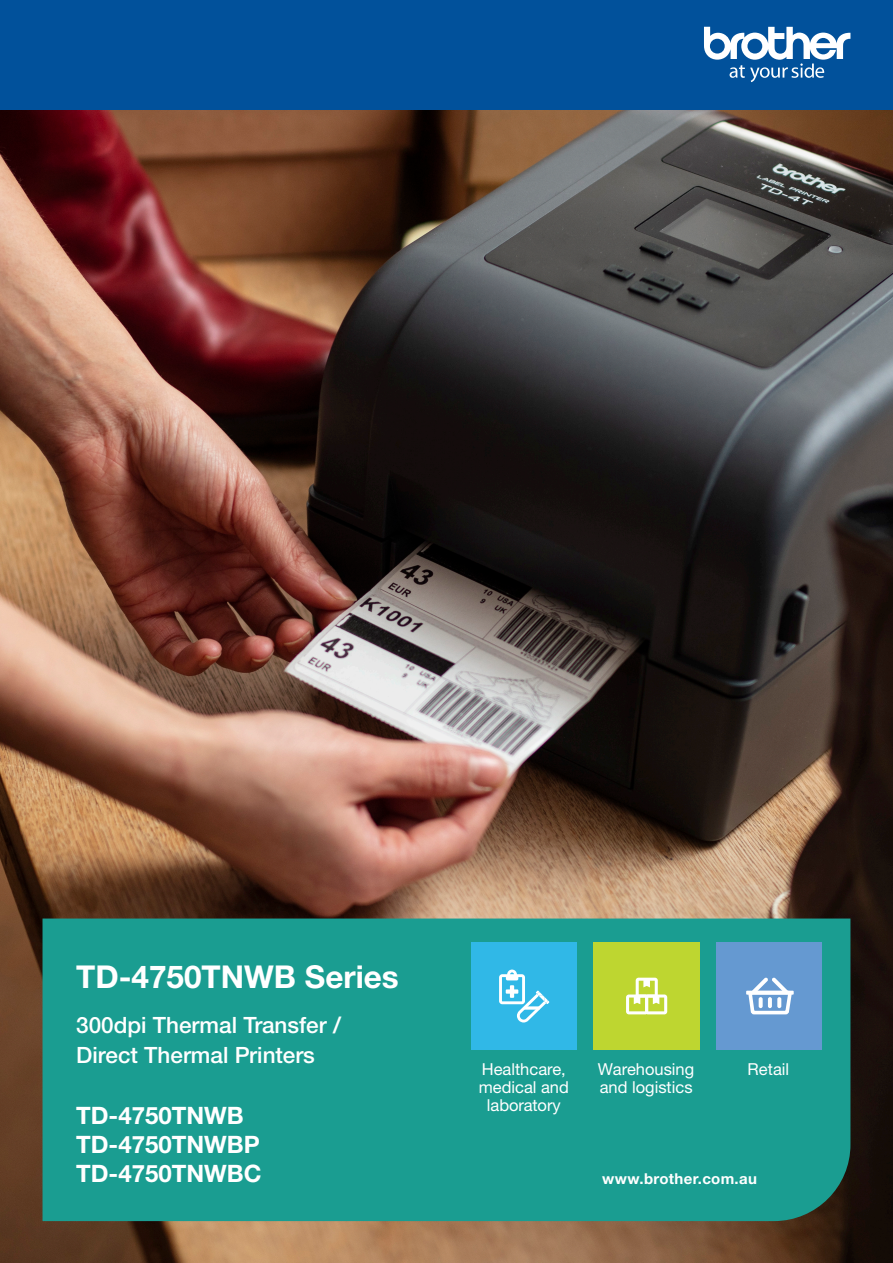
<style>
.page{position:relative;width:893px;height:1263px;background:#fff}
.page>*{position:absolute;margin:0;border:0;box-sizing:border-box;transform-origin:0 0}
.t1{font:700 31.5px "Helvetica Neue LTW1 G";color:#fff}
.t2{font:700 24px "Helvetica Neue LTW1 G";color:#fff}
.t3{font:500 22.5px/30px "Helvetica Neue LTW1 G";color:#fff}
.t4{font:16.5px/18px "Helvetica Neue LTW1 G";color:#fff;text-align:center}
.t5{font:700 15px "Helvetica Neue LTW1 G";letter-spacing:.02em;color:#fff}
</style>
<div class="page">
<img style="left:0;top:110px;width:893px;height:1153px">
<div style="left:43px;top:918px;width:807px;height:303px;background:#1a9d91"></div>
<div style="left:0;top:0;width:893px;height:110px;background:#01519b"></div>
<svg style="left:704px;top:27px;width:146px;height:55px"></svg>
<div style="left:471px;top:942px;width:105px;height:108px;background:#30b8e7"></div>
<svg style="left:499px;top:969px;width:50px;height:53px"></svg>
<div style="left:594px;top:942px;width:106px;height:108px;background:#bed630"></div>
<svg style="left:626px;top:978px;width:41px;height:36px"></svg>
<div style="left:717px;top:942px;width:105px;height:108px;background:#6599d1"></div>
<svg style="left:746px;top:977px;width:48px;height:38px"></svg>
<p class="t1" style="left:76px;top:957px;width:324px">TD-4750TNWB Series</p>
<p class="t3" style="left:76px;top:1010px;width:266px">300dpi Thermal Transfer /<br>Direct Thermal Printers</p>
<p class="t2" style="left:76px;top:1101px;width:169px">TD-4750TNWB</p>
<p class="t2" style="left:76px;top:1129px;width:185px">TD-4750TNWBP</p>
<p class="t2" style="left:76px;top:1158px;width:187px">TD-4750TNWBC</p>
<p class="t4" style="left:479px;top:1060px;width:92px">Healthcare, medical and laboratory</p>
<p class="t4" style="left:598px;top:1060px;width:98px;text-align:left">Warehousing and logistics</p>
<p class="t4" style="left:748px;top:1060px;width:43px">Retail</p>
<p class="t5" style="left:602px;top:1170px;width:156px">www.brother.com.au</p>
</div>
